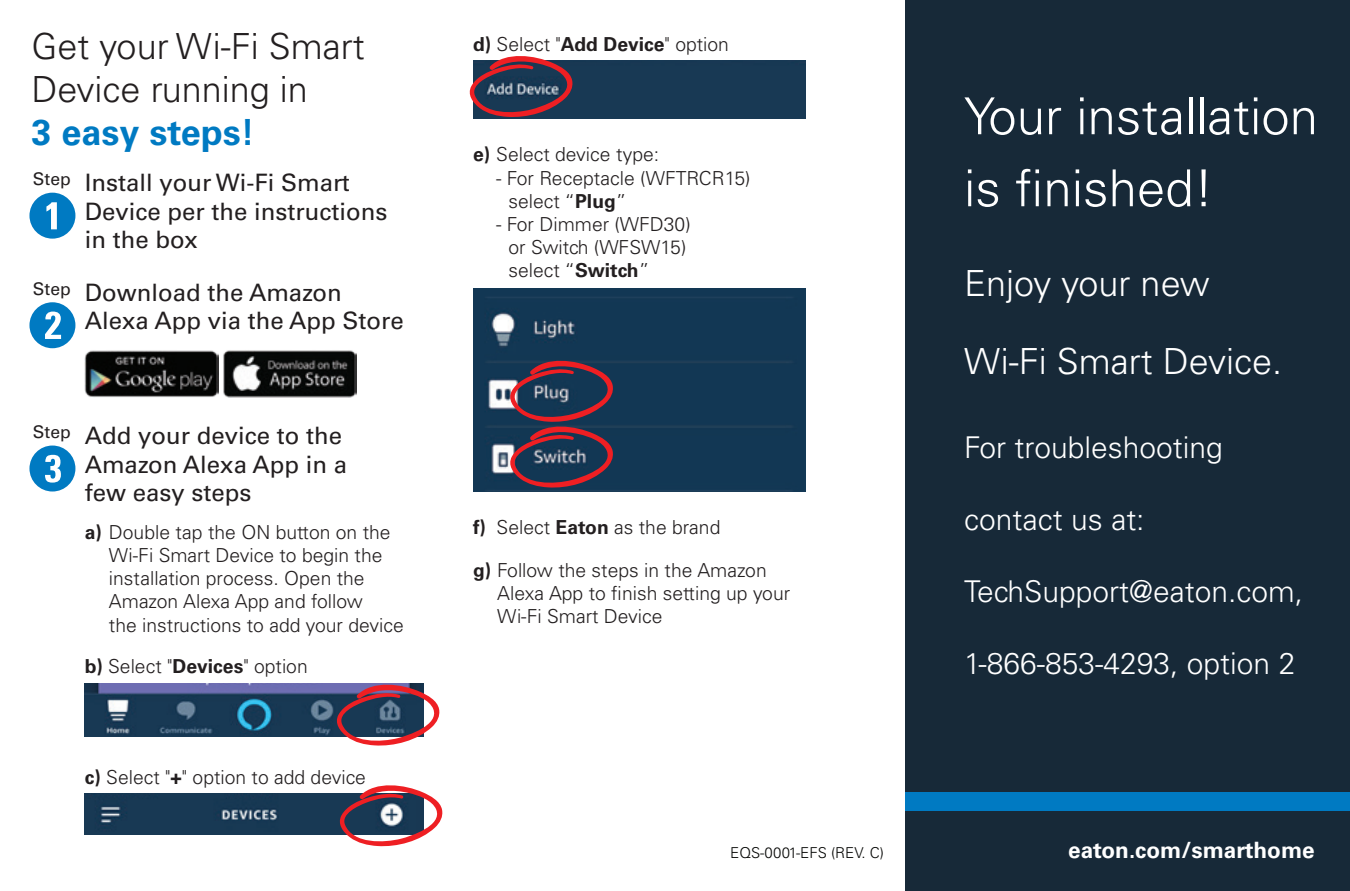
<style>
.page{position:relative;width:1350px;height:891px;background:#fff}
.page>*{position:absolute;margin:0;border:0;box-sizing:border-box;transform-origin:0 0}
.t1{font:300 51px/72px "Univers LT Std";color:#fff}
.t2{font:300 36px/43.2px "Univers LT Std";color:#231f20}
.t3{font:300 36px/78px "Univers LT Std";color:#fff}
.t4{font:700 36px "Univers LT Std";color:#007ac2}
.t5{font:300 30px "Univers LT Std";color:#fff}
.t6{font:24px/28.8px "Univers LT Std";color:#231f20}
.t7{font:700 22.5px "Univers LT Std";color:#fff}
.t8{font:300 19.2px/23.1px "Univers LT Std";color:#231f20}
.t9{font:300 15px "Univers LT Std";color:#040503}
.s1{font-weight:700}
</style>
<div class="page">
<div style="left:905px;top:0;width:445px;height:891px;background:#172938"></div>
<div style="left:906px;top:792px;width:444px;height:18px;background:#007ac2"></div>
<svg style="left:29px;top:193px;width:46px;height:46px"></svg>
<svg style="left:29px;top:302px;width:46px;height:46px"></svg>
<img style="left:223px;top:350px;width:134px;height:48px">
<img style="left:85px;top:350px;width:134px;height:48px">
<svg style="left:29px;top:446px;width:46px;height:46px"></svg>
<img style="left:85px;top:684px;width:249px;height:53px">
<svg style="left:334px;top:683px;width:106px;height:63px"></svg>
<img style="left:85px;top:794px;width:252px;height:40px">
<svg style="left:337px;top:785px;width:106px;height:62px"></svg>
<div style="left:474px;top:61px;width:331px;height:58px;background:#183954"></div>
<svg style="left:469px;top:56px;width:105px;height:62px;background:#5d485c"></svg>
<img style="left:474px;top:289px;width:331px;height:202px">
<svg style="left:507px;top:356px;width:107px;height:133px;background:#463a51"></svg>
<h2 class="t2" style="left:31px;top:25px;width:335px">Get your Wi-Fi Smart<br>Device running in</h2>
<h2 class="t4" style="left:31px;top:112px;width:225px">3 easy steps!</h2>
<p class="t6" style="left:85px;top:168px;width:304px;text-indent:-52px"><sup>Step</sup> Install your Wi-Fi Smart<br>Device per the instructions in the box</p>
<p class="t6" style="left:85px;top:278px;width:321px;text-indent:-52px"><sup>Step</sup> Download the Amazon<br>Alexa App via the App Store</p>
<p class="t6" style="left:85px;top:421px;width:264px;text-indent:-52px"><sup>Step</sup> Add your device to the<br>Amazon Alexa App in a few easy steps</p>
<p class="t8" style="left:109px;top:521px;width:296px;text-indent:-24px"><span class="s1">a)</span> Double tap the ON button on the<br>Wi-Fi Smart Device to begin the installation process. Open the<br>Amazon Alexa App and follow<br>the instructions to add your device</p>
<p class="t8" style="left:85px;top:655px;width:224px"><span class="s1">b)</span> Select "<span class="s1">Devices</span>" option</p>
<p class="t8" style="left:85px;top:766px;width:283px"><span class="s1">c)</span> Select "<span class="s1">+</span>" option to add device</p>
<p class="t8" style="left:473px;top:33px;width:257px"><span class="s1">d)</span> Select "<span class="s1">Add Device</span>" option</p>
<p class="t8" style="left:473px;top:143px;width:188px"><span class="s1">e)</span> Select device type:</p>
<p class="t8" style="left:509px;top:166px;width:244px;text-indent:-12px">- For Receptacle (WFTRCR15) select “<span class="s1">Plug</span>”</p>
<p class="t8" style="left:509px;top:213px;width:184px;text-indent:-12px">- For Dimmer (WFD30) or Switch (WFSW15) select “<span class="s1">Switch</span>”</p>
<p class="t8" style="left:473px;top:515px;width:249px"><span class="s1">f)</span> Select <span class="s1">Eaton</span> as the brand</p>
<p class="t8" style="left:497px;top:559px;width:294px;text-indent:-24px"><span class="s1">g)</span> Follow the steps in the Amazon<br>Alexa App to finish setting up your<br>Wi-Fi Smart Device</p>
<p class="t9" style="left:730px;top:844px;width:155px">EQS-0001-EFS (REV. C)</p>
<h1 class="t1" style="left:964px;top:80px;width:355px">Your installation is finished!</h1>
<h2 class="t3" style="left:964px;top:245px;width:320px">Enjoy your new<br>Wi-Fi Smart Device.</h2>
<h3 class="t5" style="left:964px;top:430px;width:260px">For troubleshooting</h3>
<h3 class="t5" style="left:964px;top:502px;width:182px">contact us at:</h3>
<h3 class="t5" style="left:964px;top:574px;width:341px">TechSupport@eaton.com,</h3>
<h3 class="t5" style="left:964px;top:646px;width:333px">1-866-853-4293, option 2</h3>
<p class="t7" style="left:1068px;top:837px;width:248px">eaton.com/smarthome</p>
</div>
